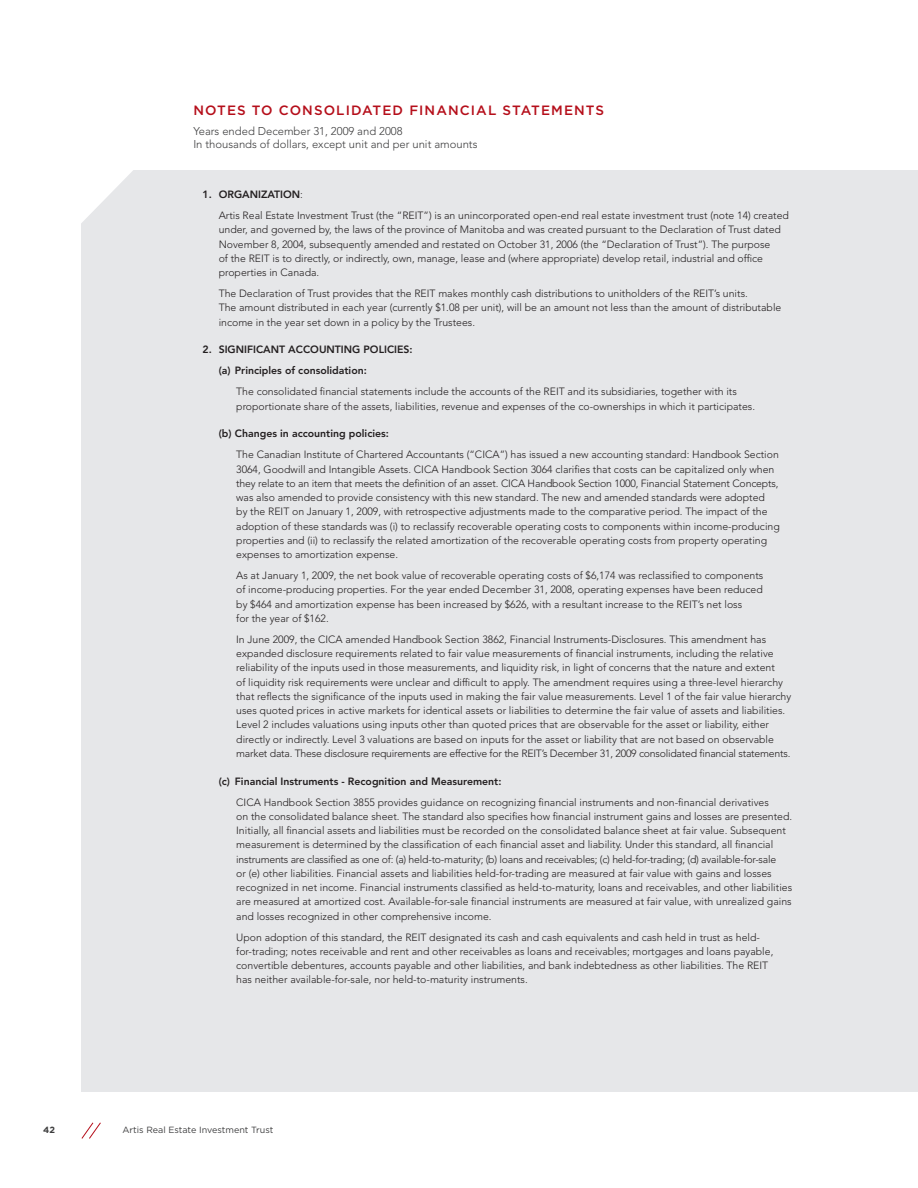
<style>
.page{position:relative;width:918px;height:1188px;background:#fff}
.page>*{position:absolute;margin:0;border:0;box-sizing:border-box;transform-origin:0 0}
.t1{font:500 13.5px "Gotham";letter-spacing:.08em;color:#b50e1a}
.t2{font:300 11.25px/12.8px "Avenir LT Std";color:#3e3e3f}
.t3{font:300 10.5px/14.2px "Avenir LT Std";color:#231f20}
.t4{font:800 10.5px/21px "Avenir LT Std";color:#231f20}
.t5{font:9px "Gotham";color:#3e3e3f}
.t6{font:700 9px "Gotham";color:#3e3e3f}
.s1{font-weight:800}
</style>
<div class="page">
<div style="left:81px;top:0;width:837px;height:1092px;background:#e6e7e9"></div>
<svg style="left:81px;top:170px;width:52px;height:53px;fill:#fcfcfc"></svg>
<div style="left:0;top:0;width:918px;height:170px;background:#fff"></div>
<svg style="left:81px;top:1122px;width:20px;height:17px"></svg>
<p class="t1" style="left:193px;top:102px;width:412px">NOTES TO CONSOLIDATED FINANCIAL STATEMENTS</p>
<p class="t2" style="left:193px;top:125px;width:286px">Years ended December 31, 2009 and 2008<br>In thousands of dollars, except unit and per unit amounts</p>
<p class="t3" style="left:219px;top:184px;width:572px;line-height:21px;text-indent:-16px"><span class="s1">1. Organization</span>:<br>Artis Real Estate Investment Trust (the “REIT”) is an unincorporated open-end real estate investment trust (note 14) created</p>
<p class="t3" style="left:219px;top:223px;width:564px">under, and governed by, the laws of the province of Manitoba and was created pursuant to the Declaration of Trust dated November 8, 2004, subsequently amended and restated on October 31, 2006 (the “Declaration of Trust”). The purpose of the REIT is to directly, or indirectly, own, manage, lease and (where appropriate) develop retail, industrial and office properties in Canada.</p>
<p class="t3" style="left:219px;top:286px;width:564px">The Declaration of Trust provides that the REIT makes monthly cash distributions to unitholders of the REIT’s units.<br>The amount distributed in each year (currently $1.08 per unit), will be an amount not less than the amount of distributable income in the year set down in a policy by the Trustees.</p>
<p class="t4" style="left:219px;top:339px;width:196px;text-indent:-16px">2. Significant accounting policies: (a) Principles of consolidation:</p>
<p class="t3" style="left:236px;top:385px;width:520px">The consolidated financial statements include the accounts of the REIT and its subsidiaries, together with its proportionate share of the assets, liabilities, revenue and expenses of the co-ownerships in which it participates.</p>
<p class="t4" style="left:219px;top:423px;width:172px">(b) Changes in accounting policies:</p>
<p class="t3" style="left:236px;top:448px;width:545px">The Canadian Institute of Chartered Accountants (“CICA”) has issued a new accounting standard: Handbook Section 3064, Goodwill and Intangible Assets. CICA Handbook Section 3064 clarifies that costs can be capitalized only when they relate to an item that meets the definition of an asset. CICA Handbook Section 1000, Financial Statement Concepts, was also amended to provide consistency with this new standard. The new and amended standards were adopted<br>by the REIT on January 1, 2009, with retrospective adjustments made to the comparative period. The impact of the adoption of these standards was (i) to reclassify recoverable operating costs to components within income-producing properties and (ii) to reclassify the related amortization of the recoverable operating costs from property operating expenses to amortization expense.</p>
<p class="t3" style="left:236px;top:568px;width:529px">As at January 1, 2009, the net book value of recoverable operating costs of $6,174 was reclassified to components of income-producing properties. For the year ended December 31, 2008, operating expenses have been reduced by $464 and amortization expense has been increased by $626, with a resultant increase to the REIT’s net loss<br>for the year of $162.</p>
<p class="t3" style="left:236px;top:632px;width:557px">In June 2009, the CICA amended Handbook Section 3862, Financial Instruments-Disclosures. This amendment has expanded disclosure requirements related to fair value measurements of financial instruments, including the relative reliability of the inputs used in those measurements, and liquidity risk, in light of concerns that the nature and extent<br>of liquidity risk requirements were unclear and difficult to apply. The amendment requires using a three-level hierarchy that reflects the significance of the inputs used in making the fair value measurements. Level 1 of the fair value hierarchy uses quoted prices in active markets for identical assets or liabilities to determine the fair value of assets and liabilities.<br>Level 2 includes valuations using inputs other than quoted prices that are observable for the asset or liability, either directly or indirectly. Level 3 valuations are based on inputs for the asset or liability that are not based on observable market data. These disclosure requirements are effective for the REIT’s December 31, 2009 consolidated financial statements.</p>
<p class="t4" style="left:219px;top:770px;width:284px">(c) Financial Instruments - Recognition and M easurement:</p>
<p class="t3" style="left:236px;top:795px;width:558px">CICA Handbook Section 3855 provides guidance on recognizing financial instruments and non-financial derivatives<br>on the consolidated balance sheet. The standard also specifies how financial instrument gains and losses are presented.<br>Initially, all financial assets and liabilities must be recorded on the consolidated balance sheet at fair value. Subsequent measurement is determined by the classification of each financial asset and liability. Under this standard, all financial instruments are classified as one of: (a) held-to-maturity; (b) loans and receivables; (c) held-for-trading; (d) available-for-sale<br>or (e) other liabilities. Financial assets and liabilities held-for-trading are measured at fair value with gains and losses recognized in net income. Financial instruments classified as held-to-maturity, loans and receivables, and other liabilities are measured at amortized cost. Available-for-sale financial instruments are measured at fair value, with unrealized gains and losses recognized in other comprehensive income.</p>
<p class="t3" style="left:236px;top:930px;width:539px">Upon adoption of this standard, the REIT designated its cash and cash equivalents and cash held in trust as held&shy;for-trading; notes receivable and rent and other receivables as loans and receivables; mortgages and loans payable, convertible debentures, accounts payable and other liabilities, and bank indebtedness as other liabilities. The REIT has neither available-for-sale, nor held-to-maturity instruments.</p>
<p class="t6" style="left:43px;top:1125px;width:13px">42</p>
<p class="t5" style="left:122px;top:1125px;width:153px">Artis Real Estate Investment Trust</p>
</div>
